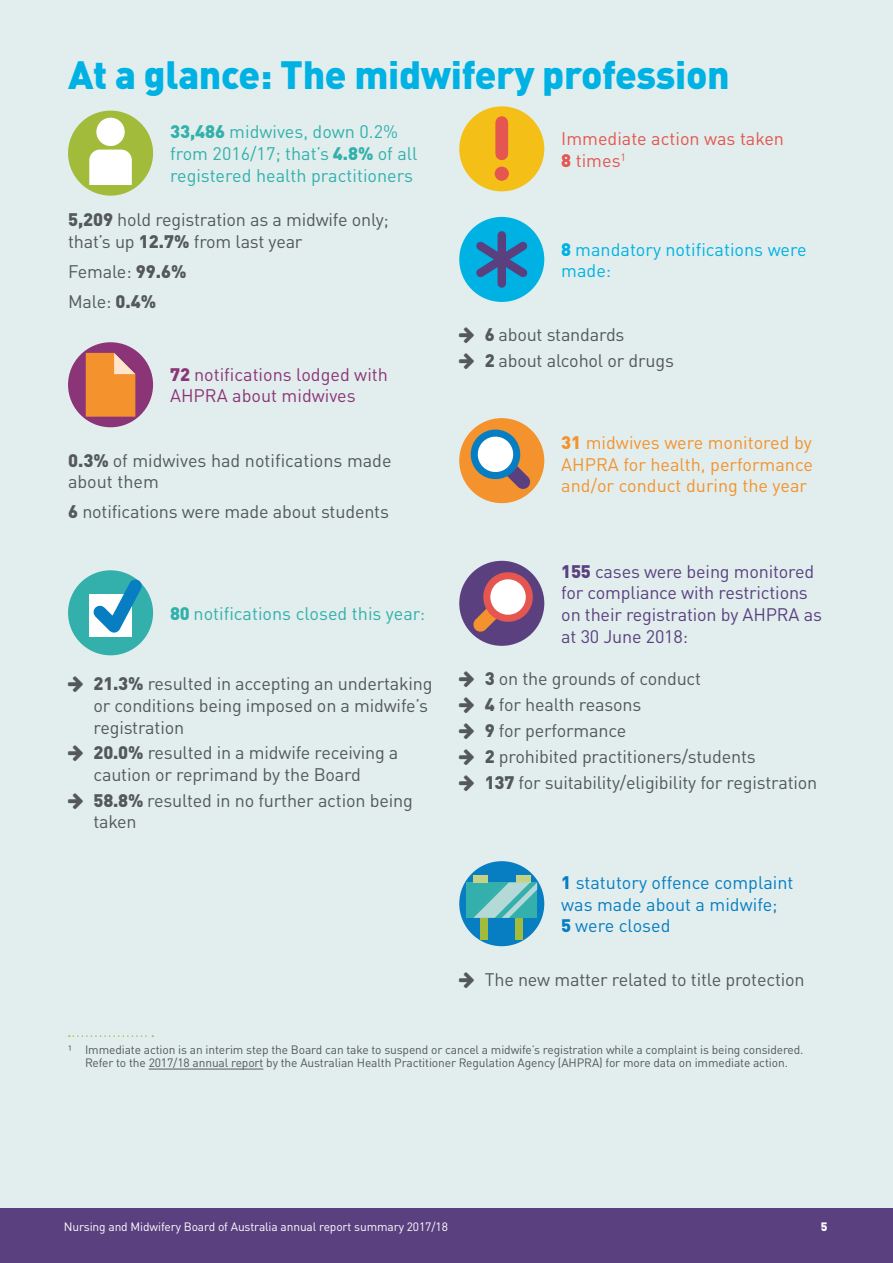
<style>
.page{position:relative;width:893px;height:1263px;background:#fff}
.page>*{position:absolute;margin:0;border:0;box-sizing:border-box;transform-origin:0 0}
.t1{font:900 39px "DINOT";letter-spacing:-.01em;color:#00b1e3}
.t2{font:18px/21.6px "DINOT";letter-spacing:-.01em;color:#54585b}
.t3{font:18px/21.6px "DINOT";color:#33b0ab}
.t4{font:18px/21.6px "DINOT";letter-spacing:-.01em;color:#5b4080}
.t5{font:18px/21.6px "DINOT";color:#f4922e;text-align:justify}
.t6{font:18px/21.6px "DINOT";color:#077dc2}
.t7{font:18px/21.6px "DINOT";color:#8c3478}
.t8{font:18px/21.6px "DINOT";color:#00b1e3}
.t9{font:18px/21.6px "DINOT";color:#e4564f}
.t10{font:12px/13.5px "DINOT";letter-spacing:-.01em;color:#54585b;text-align:center}
.t11{font:12px "DINOT";letter-spacing:-.01em;color:#fff}
.t12{font:900 12px "DINOT";color:#fff}
.s1{font-weight:900}
</style>
<div class="page">
<div style="left:0;top:1208px;width:893px;height:55px;background:#5b4080"></div>
<div style="left:0;top:0;width:893px;height:1208px;background:#e1eeed"></div>
<svg style="left:69px;top:1035px;width:84px;height:2px"></svg>
<hr style="left:149px;top:1068px;width:114px;height:1px;background:#54585b">
<div style="left:68px;top:111px;width:85px;height:85px;background:#a2bb3a;border-radius:50%"></div>
<svg style="left:89px;top:150px;width:43px;height:35px;background:#fbfcf7"></svg>
<div style="left:96px;top:118px;width:29px;height:28px;background:#fff;border-radius:50%"></div>
<div style="left:68px;top:342px;width:85px;height:85px;background:#8c3478;border-radius:50%"></div>
<svg style="left:86px;top:353px;width:49px;height:64px;background:#ed913e"></svg>
<div style="left:68px;top:570px;width:85px;height:85px;background:#33b0ab;border-radius:50%"></div>
<svg style="left:82px;top:570px;width:71px;height:77px"></svg>
<div style="left:459px;top:106px;width:85px;height:85px;background:#f4c017;border-radius:50%"></div>
<div style="left:495px;top:123px;width:13px;height:31px;background:#e4564f"></div>
<div style="left:495px;top:167px;width:14px;height:14px;background:#e4564f;border-radius:50%"></div>
<div style="left:459px;top:217px;width:85px;height:85px;background:#00b1e3;border-radius:50%"></div>
<svg style="left:476px;top:234px;width:52px;height:51px"></svg>
<div style="left:459px;top:418px;width:85px;height:85px;background:#f4922e;border-radius:50%"></div>
<svg style="left:468px;top:427px;width:63px;height:63px"></svg>
<div style="left:459px;top:561px;width:85px;height:85px;background:#5b4080;border-radius:50%"></div>
<svg style="left:473px;top:570px;width:62px;height:62px"></svg>
<div style="left:459px;top:861px;width:85px;height:85px;background:#077dc2;border-radius:50%"></div>
<div style="left:466px;top:882px;width:71px;height:36px;background:#33b0ab"></div>
<div style="left:480px;top:918px;width:8px;height:21px;background:#a2bb3a"></div>
<div style="left:516px;top:918px;width:7px;height:21px;background:#a2bb3a"></div>
<div style="left:473px;top:875px;width:15px;height:7px;background:#c5d185"></div>
<div style="left:516px;top:875px;width:14px;height:7px;background:#c5d185"></div>
<svg style="left:473px;top:882px;width:64px;height:36px"></svg>
<h1 class="t1" style="left:68px;top:49px;width:663px">At a glance: The midwifery profession</h1>
<p class="t3" style="left:170px;top:121px;width:249px"><span class="s1">33,486</span> midwives, down 0.2% from 2016/17; that’s <span class="s1">4.8%</span> of all registered health practitioners</p>
<p class="t2" style="left:68px;top:209px;width:322px"><span class="s1">5,209</span> hold registration as a midwife only; that’s up <span class="s1">12.7%</span> from last year</p>
<p class="t2" style="left:68px;top:256px;width:120px;line-height:30.2px">Female: <span class="s1">99.6%<br></span>Male: <span class="s1">0.4%</span></p>
<p class="t7" style="left:170px;top:363px;width:219px"><span class="s1">72</span> notifications lodged with<br>AHPRA about midwives</p>
<p class="t2" style="left:68px;top:449px;width:325px"><span class="s1">0.3%</span> of midwives had notifications made about them</p>
<p class="t2" style="left:68px;top:501px;width:322px"><span class="s1">6</span> notifications were made about students</p>
<p class="t3" style="left:170px;top:602px;width:256px"><span class="s1">80</span> notifications closed this year:</p>
<p class="t2" style="left:94px;top:673px;width:341px"><span class="s1">21.3%</span> resulted in accepting an undertaking or conditions being imposed on a midwife’s registration</p>
<p class="t2" style="left:94px;top:742px;width:306px"><span class="s1">20.0%</span> resulted in a midwife receiving a caution or reprimand by the Board</p>
<p class="t2" style="left:94px;top:789px;width:321px"><span class="s1">58.8%</span> resulted in no further action being taken</p>
<p class="t9" style="left:561px;top:127px;width:224px">Immediate action was taken<br><span class="s1">8</span> times<sup>1</sup></p>
<p class="t8" style="left:561px;top:238px;width:247px"><span class="s1">8</span> mandatory notifications were made:</p>
<p class="t2" style="left:485px;top:321px;width:191px;line-height:25.8px"><span class="s1">6</span> about standards<br><span class="s1">2</span> about alcohol or drugs</p>
<p class="t5" style="left:561px;top:432px;width:253px"><span class="s1">31</span> midwives were monitored by AHPRA for health, performance and/or conduct during the year</p>
<p class="t4" style="left:561px;top:560px;width:262px"><span class="s1">155</span> cases were being monitored for compliance with restrictions on their registration by AHPRA as at 30 June 2018:</p>
<p class="t2" style="left:485px;top:665px;width:334px;line-height:25.8px"><span class="s1">3</span> on the grounds of conduct<br><span class="s1">4</span> for health reasons<br><span class="s1">9</span> for performance<br><span class="s1">2</span> prohibited practitioners/students<br><span class="s1">137</span> for suitability/eligibility for registration</p>
<p class="t6" style="left:561px;top:871px;width:234px"><span class="s1">1</span> statutory offence complaint was made about a midwife;<br><span class="s1">5</span> were closed</p>
<p class="t2" style="left:485px;top:968px;width:321px">The new matter related to title protection</p>
<p class="t10" style="left:68px;top:1042px;width:737px">1 Immediate action is an interim step the Board can take to suspend or cancel a midwife’s registration while a complaint is being considered.<br>Refer to the 2017/18 annual report by the Australian Health Practitioner Regulation Agency (AHPRA) for more data on immediate action.</p>
<p class="t11" style="left:64px;top:1219px;width:386px">Nursing and Midwifery Board of Australia annual report summary 2017/18</p>
<p class="t12" style="left:821px;top:1219px;width:8px">5</p>
</div>
